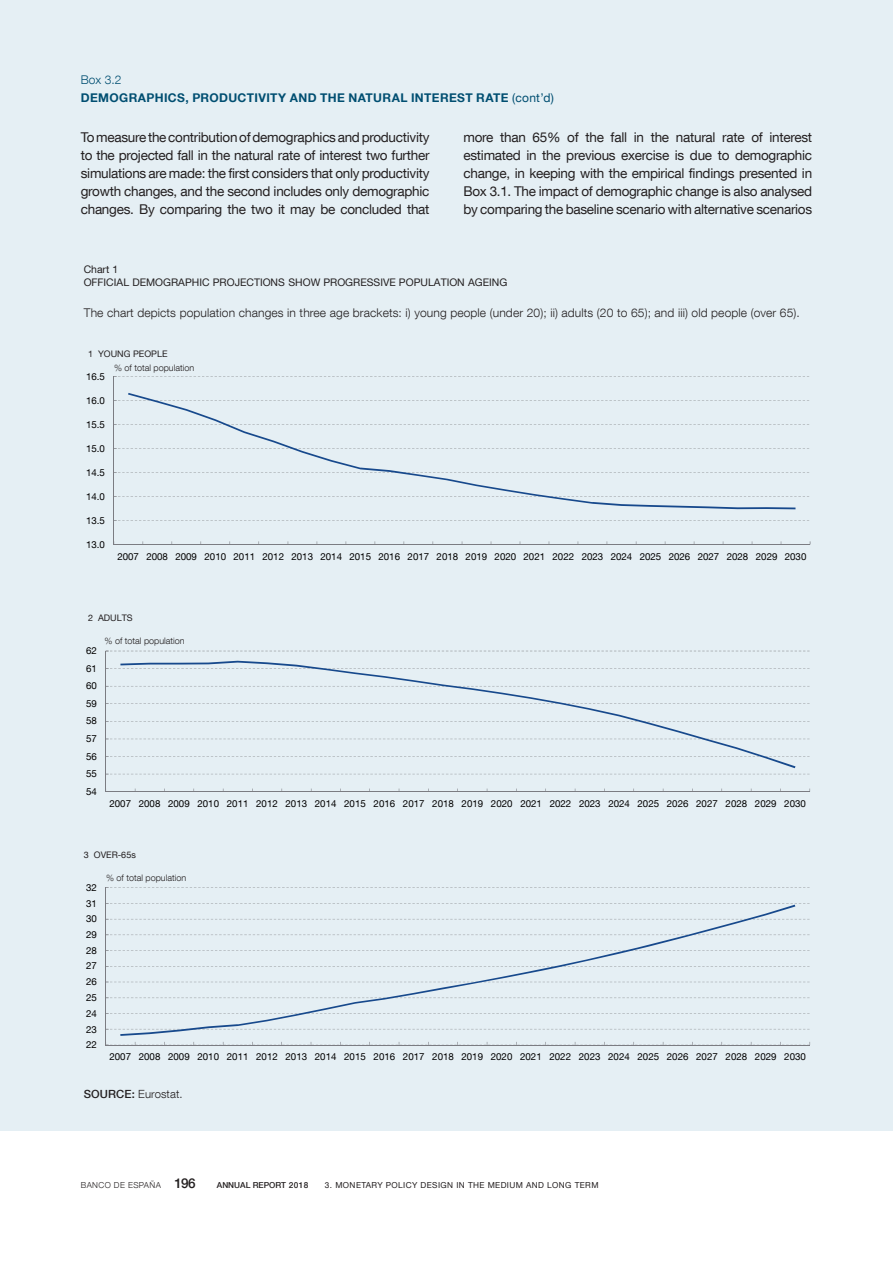
<style>
.page{position:relative;width:893px;height:1263px;background:#fff}
.page>*{position:absolute;margin:0;border:0;box-sizing:border-box;transform-origin:0 0}
.Texto_recuadro{font:13.5px/18px "Bd E Neue Helvetica";letter-spacing:-.02em;color:#231f20;text-align:justify}
.t1{font:300 12px "Bd E Neue Helvetica";letter-spacing:.01em;color:#231f20}
.Título_recuadro{font:700 12px "Bd E Neue Helvetica";letter-spacing:.03em;color:#004e71}
.Numero_recuadro{font:300 12px "Bd E Neue Helvetica";color:#004e71}
.t2{font:300 11.25px "Bd E Neue Helvetica";letter-spacing:.01em;color:#231f20}
.t3{font:10.5px/12.6px "Bd E Neue Helvetica";color:#231f20}
.t4{font:9.75px "Bd E Neue Helvetica";color:#010000}
.t5{font:300 9px "Bd E Neue Helvetica";color:#231f20}
.t6{font:9px "Bd E Neue Helvetica";color:#231f20}
.t7{font:8.25px "Bd E Neue Helvetica";letter-spacing:.05em;color:#231f20}
.t8{font:300 8.25px "Bd E Neue Helvetica";letter-spacing:.05em;color:#231f20}
.t9{font:500 8.25px "Bd E Neue Helvetica";color:#231f20}
.s1{font-weight:400}
.s2{font-weight:500}
.s3{font-weight:500;font-size:13.5px}
</style>
<div class="page">
<div style="left:0;top:0;width:893px;height:1131px;background:#e5eff4"></div>
<svg style="left:107px;top:651px;width:702px;height:140px"></svg>
<hr style="left:106px;top:651px;width:1px;height:141px;background:#7b7c82">
<hr style="left:106px;top:791px;width:704px;height:1px;background:#7b7c82">
<svg style="left:120px;top:661px;width:675px;height:107px"></svg>
<svg style="left:118px;top:376px;width:691px;height:168px"></svg>
<hr style="left:113px;top:376px;width:1px;height:168px;background:#7b7c82">
<hr style="left:114px;top:544px;width:696px;height:1px;background:#7b7c82">
<svg style="left:128px;top:393px;width:667px;height:116px"></svg>
<svg style="left:107px;top:887px;width:702px;height:158px"></svg>
<hr style="left:106px;top:888px;width:1px;height:157px;background:#7b7c82">
<hr style="left:106px;top:1045px;width:704px;height:1px;background:#7b7c82">
<svg style="left:120px;top:905px;width:675px;height:131px"></svg>
<p class="Numero_recuadro" style="left:81px;top:72px;width:42px">Box 3.2</p>
<p class="Título_recuadro" style="left:81px;top:90px;width:475px">DEMOGRAPHICS, PRODUCTIVITY AND THE NATURAL INTEREST RATE <span class="s1">(cont’d)</span></p>
<p class="Texto_recuadro" style="left:81px;top:128px;width:350px">To measure the contribution of demographics and productivity to the projected fall in the natural rate of interest two further simulations are made: the first considers that only productivity growth changes, and the second includes only demographic changes. By comparing the two it may be concluded that</p>
<p class="Texto_recuadro" style="left:463px;top:128px;width:350px">more than 65% of the fall in the natural rate of interest estimated in the previous exercise is due to demographic change, in keeping with the empirical findings presented in Box 3.1. The impact of demographic change is also analysed by comparing the baseline scenario with alternative scenarios</p>
<p class="t3" style="left:84px;top:263px;width:425px">Chart 1<br>OFFICIAL DEMOGRAPHIC PROJECTIONS SHOW PROGRESSIVE POPULATION AGEING</p>
<p class="t1" style="left:84px;top:305px;width:718px">The chart depicts population changes in three age brackets: i) young people (under 20); ii) adults (20 to 65); and iii) old people (over 65).</p>
<p class="t6" style="left:88px;top:348px;width:81px">1 YOUNG PEOPLE</p>
<p class="t4" style="left:86px;top:370px;width:20px">16.5</p>
<p class="t4" style="left:86px;top:394px;width:20px">16.0</p>
<p class="t4" style="left:86px;top:418px;width:20px">15.5</p>
<p class="t4" style="left:86px;top:442px;width:20px">15.0</p>
<p class="t4" style="left:86px;top:466px;width:20px">14.5</p>
<p class="t4" style="left:86px;top:490px;width:20px">14.0</p>
<p class="t4" style="left:86px;top:514px;width:20px">13.5</p>
<p class="t4" style="left:86px;top:538px;width:20px">13.0</p>
<p class="t5" style="left:114px;top:362px;width:82px">% of total population</p>
<p class="t4" style="left:117px;top:550px;width:691px">2007 2008 2009 2010 2011 2012 2013 2014 2015 2016 2017 2018 2019 2020 2021 2022 2023 2024 2025 2026 2027 2028 2029 2030</p>
<p class="t6" style="left:88px;top:612px;width:46px">2 ADULTS</p>
<p class="t5" style="left:105px;top:635px;width:82px">% of total population</p>
<p class="t4" style="left:86px;top:645px;width:12px">62</p>
<p class="t4" style="left:86px;top:662px;width:12px">61</p>
<p class="t4" style="left:86px;top:680px;width:12px">60</p>
<p class="t4" style="left:86px;top:697px;width:12px">59</p>
<p class="t4" style="left:86px;top:715px;width:12px">58</p>
<p class="t4" style="left:86px;top:733px;width:12px">57</p>
<p class="t4" style="left:86px;top:750px;width:12px">56</p>
<p class="t4" style="left:86px;top:768px;width:12px">55</p>
<p class="t4" style="left:86px;top:785px;width:12px">54</p>
<p class="t4" style="left:109px;top:798px;width:698px">2007 2008 2009 2010 2011 2012 2013 2014 2015 2016 2017 2018 2019 2020 2021 2022 2023 2024 2025 2026 2027 2028 2029 2030</p>
<p class="t6" style="left:84px;top:849px;width:54px">3 OVER-65s</p>
<p class="t4" style="left:86px;top:881px;width:12px">32</p>
<p class="t4" style="left:86px;top:897px;width:12px">31</p>
<p class="t4" style="left:86px;top:913px;width:12px">30</p>
<p class="t4" style="left:86px;top:928px;width:12px">29</p>
<p class="t4" style="left:86px;top:944px;width:12px">28</p>
<p class="t4" style="left:86px;top:960px;width:12px">27</p>
<p class="t4" style="left:86px;top:976px;width:12px">26</p>
<p class="t4" style="left:86px;top:991px;width:12px">25</p>
<p class="t4" style="left:86px;top:1007px;width:12px">24</p>
<p class="t4" style="left:86px;top:1023px;width:12px">23</p>
<p class="t4" style="left:86px;top:1039px;width:12px">22</p>
<p class="t5" style="left:106px;top:873px;width:82px">% of total population</p>
<p class="t4" style="left:109px;top:1051px;width:698px">2007 2008 2009 2010 2011 2012 2013 2014 2015 2016 2017 2018 2019 2020 2021 2022 2023 2024 2025 2026 2027 2028 2029 2030</p>
<p class="t2" style="left:84px;top:1087px;width:100px"><span class="s2">SOURCE:</span> Eurostat.</p>
<p class="t8" style="left:81px;top:1180px;width:116px">BANCO DE ESPAÑA <span class="s3">196</span></p>
<p class="t9" style="left:217px;top:1180px;width:93px">ANNUAL REPORT 2018</p>
<p class="t7" style="left:325px;top:1180px;width:275px">3. MONETARY POLICY DESIGN IN THE MEDIUM AND LONG TERM</p>
</div>
